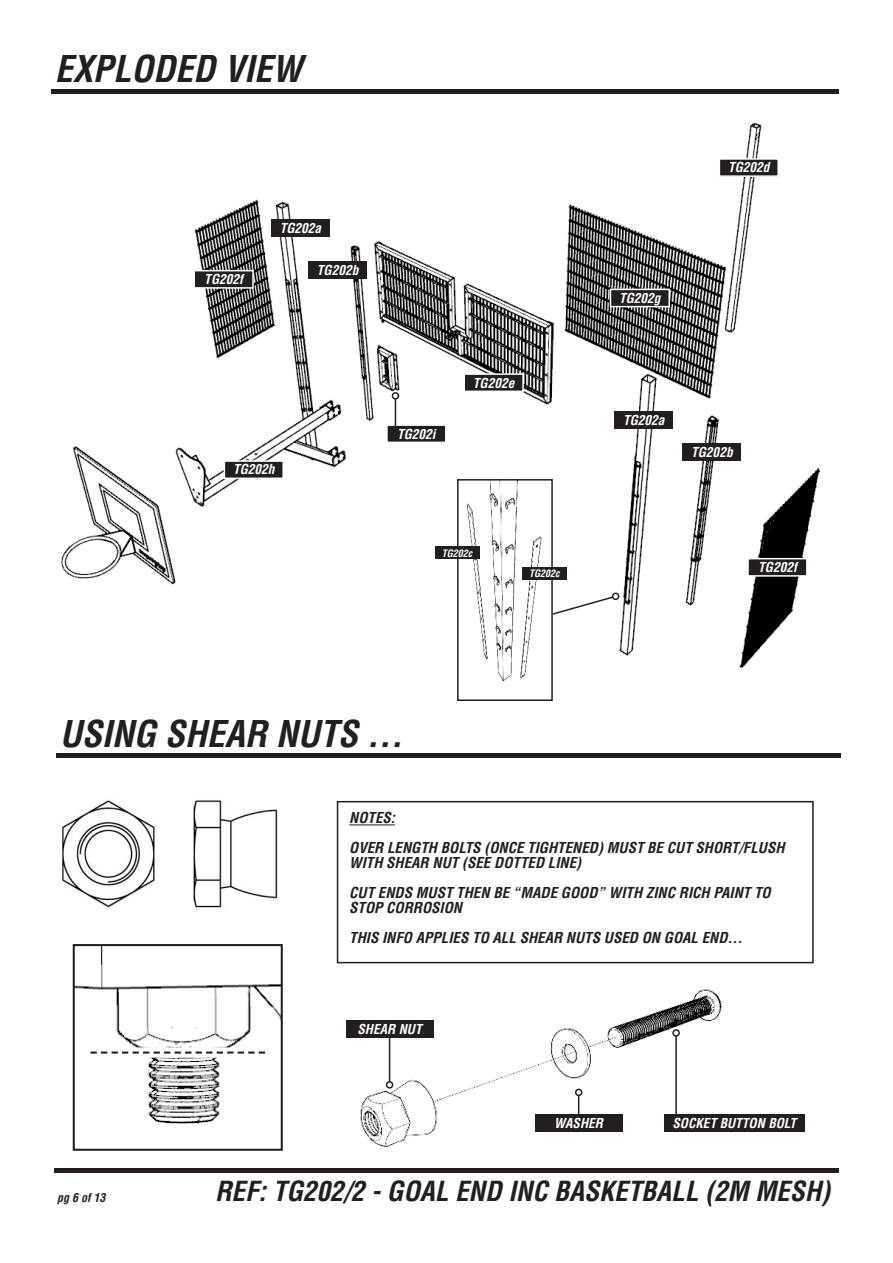
<style>
.page{position:relative;width:893px;height:1263px;background:#fff}
.page>*{position:absolute;margin:0;border:0;box-sizing:border-box;transform-origin:0 0}
.t1{font:italic 700 condensed 36px "Helvetica LT Std";color:#231f20}
.t2{font:italic 700 condensed 27px "Helvetica LT Std";color:#231f20}
.t3{font:italic 700 condensed 14.7px/30px "Helvetica LT Std";color:#231f20}
.t4{font:italic 700 condensed 13.35px "Helvetica LT Std";color:#fff}
.t5{font:italic 700 condensed 12px "Helvetica LT Std";color:#231f20}
.t6{font:italic 700 condensed 10.05px "Helvetica LT Std";color:#fff}
</style>
<div class="page">
<div style="left:54px;top:1168px;width:785px;height:5px;background:#231f20"></div>
<div style="left:51px;top:89px;width:785px;height:5px;background:#231f20"></div>
<img style="left:60px;top:122px;width:761px;height:547px">
<div style="left:614px;top:411px;width:59px;height:17px;background:#231f20"></div>
<div style="left:271px;top:220px;width:59px;height:17px;background:#231f20"></div>
<div style="left:308px;top:261px;width:59px;height:18px;background:#231f20"></div>
<div style="left:682px;top:443px;width:59px;height:17px;background:#231f20"></div>
<div style="left:719px;top:159px;width:59px;height:17px;background:#231f20"></div>
<div style="left:719px;top:158px;width:60px;height:19px;border:2px solid #fff"></div>
<div style="left:610px;top:289px;width:59px;height:18px;background:#231f20"></div>
<div style="left:610px;top:289px;width:60px;height:18px;border:2px solid #fff"></div>
<div style="left:464px;top:374px;width:59px;height:17px;background:#231f20"></div>
<div style="left:463px;top:373px;width:61px;height:19px;border:2px solid #fff"></div>
<div style="left:194px;top:271px;width:59px;height:17px;background:#231f20"></div>
<div style="left:193px;top:270px;width:61px;height:19px;border:2px solid #fff"></div>
<div style="left:748px;top:559px;width:59px;height:17px;background:#231f20"></div>
<div style="left:747px;top:558px;width:61px;height:19px;border:2px solid #fff"></div>
<div style="left:224px;top:461px;width:59px;height:17px;background:#231f20"></div>
<div style="left:224px;top:460px;width:60px;height:19px;border:2px solid #fff"></div>
<div style="left:387px;top:425px;width:59px;height:17px;background:#231f20"></div>
<div style="left:386px;top:424px;width:60px;height:19px;border:2px solid #fff"></div>
<svg style="left:395px;top:400px;width:1px;height:26px"></svg>
<div style="left:392px;top:392px;width:7px;height:8px;border:2px solid #231f20;border-radius:50%"></div>
<img style="left:460px;top:482px;width:83px;height:199px">
<div style="left:457px;top:479px;width:96px;height:222px;border:2px solid #231f20"></div>
<div style="left:435px;top:546px;width:44px;height:13px;background:#231f20"></div>
<div style="left:522px;top:567px;width:44px;height:13px;background:#231f20"></div>
<svg style="left:551px;top:595px;width:64px;height:21px"></svg>
<div style="left:612px;top:593px;width:7px;height:7px;border:2px solid #231f20;border-radius:50%"></div>
<hr style="left:56px;top:754px;width:785px;height:4px;background:#231f20">
<img style="left:62px;top:800px;width:216px;height:108px">
<hr style="left:349px;top:824px;width:46px;height:1px;background:#231f20">
<div style="left:337px;top:801px;width:477px;height:162px;border:2px solid #231f20"></div>
<img style="left:76px;top:947px;width:204px;height:177px">
<div style="left:73px;top:944px;width:210px;height:207px;border:2px solid #231f20"></div>
<div style="left:90px;top:1047px;width:175px;height:11px;background:#fff"></div>
<svg style="left:90px;top:1051px;width:175px;height:2px"></svg>
<img style="left:360px;top:989px;width:364px;height:158px">
<hr style="left:389px;top:1038px;width:1px;height:44px;background:#231f20">
<div style="left:386px;top:1081px;width:7px;height:8px;border:2px solid #231f20;border-radius:50%"></div>
<svg style="left:578px;top:1096px;width:1px;height:18px"></svg>
<div style="left:575px;top:1089px;width:7px;height:7px;border:2px solid #231f20;border-radius:50%"></div>
<hr style="left:675px;top:1036px;width:2px;height:78px;background:#231f20">
<div style="left:672px;top:1029px;width:8px;height:8px;border:2px solid #231f20;border-radius:50%"></div>
<div style="left:346px;top:1020px;width:87px;height:18px;background:#231f20"></div>
<div style="left:535px;top:1114px;width:87px;height:17px;background:#231f20"></div>
<div style="left:664px;top:1114px;width:141px;height:17px;background:#231f20"></div>
<h1 class="t1" style="left:55px;top:55px;width:249px">EXPLODED VIEW</h1>
<p class="t4" style="left:204px;top:274px;width:40px">TG202f</p>
<p class="t4" style="left:280px;top:223px;width:43px">TG202a</p>
<p class="t4" style="left:317px;top:264px;width:43px">TG202b</p>
<p class="t4" style="left:233px;top:464px;width:43px">TG202h</p>
<p class="t4" style="left:397px;top:428px;width:40px">TG202i</p>
<p class="t4" style="left:473px;top:377px;width:43px">TG202e</p>
<p class="t6" style="left:442px;top:549px;width:32px">TG202c</p>
<p class="t6" style="left:529px;top:570px;width:32px">TG202c</p>
<h1 class="t1" style="left:60px;top:719px;width:345px">USING SHEAR NUTS ...</h1>
<p class="t4" style="left:728px;top:162px;width:43px">TG202d</p>
<p class="t4" style="left:619px;top:293px;width:43px">TG202g</p>
<p class="t4" style="left:623px;top:414px;width:43px">TG202a</p>
<p class="t4" style="left:691px;top:446px;width:43px">TG202b</p>
<p class="t4" style="left:758px;top:562px;width:40px">TG202f</p>
<p class="t3" style="left:349px;top:804px;width:437px">NOTES:<br>OVER LENGTH BOLTS (ONCE TIGHTENED) MUST BE CUT SHORT/FLUSH</p>
<p class="t3" style="left:349px;top:849px;width:423px">WITH SHEAR NUT (SEE DOTTED LINE)<br>CUT ENDS MUST THEN BE “MADE GOOD” WITH ZINC RICH PAINT TO</p>
<p class="t3" style="left:349px;top:894px;width:395px">STOP CORROSION<br>THIS INFO APPLIES TO ALL SHEAR NUTS USED ON GOAL END...</p>
<p class="t5" style="left:57px;top:1193px;width:50px">pg 6 of 13</p>
<p class="t4" style="left:357px;top:1024px;width:66px">SHEAR NUT</p>
<p class="t4" style="left:554px;top:1117px;width:50px">WASHER</p>
<p class="t4" style="left:672px;top:1117px;width:125px">SOCKET BUTTON BOLT</p>
<h2 class="t2" style="left:215px;top:1180px;width:617px">REF: TG202/2 - GOAL END INC BASKETBALL (2M MESH)</h2>
</div>
